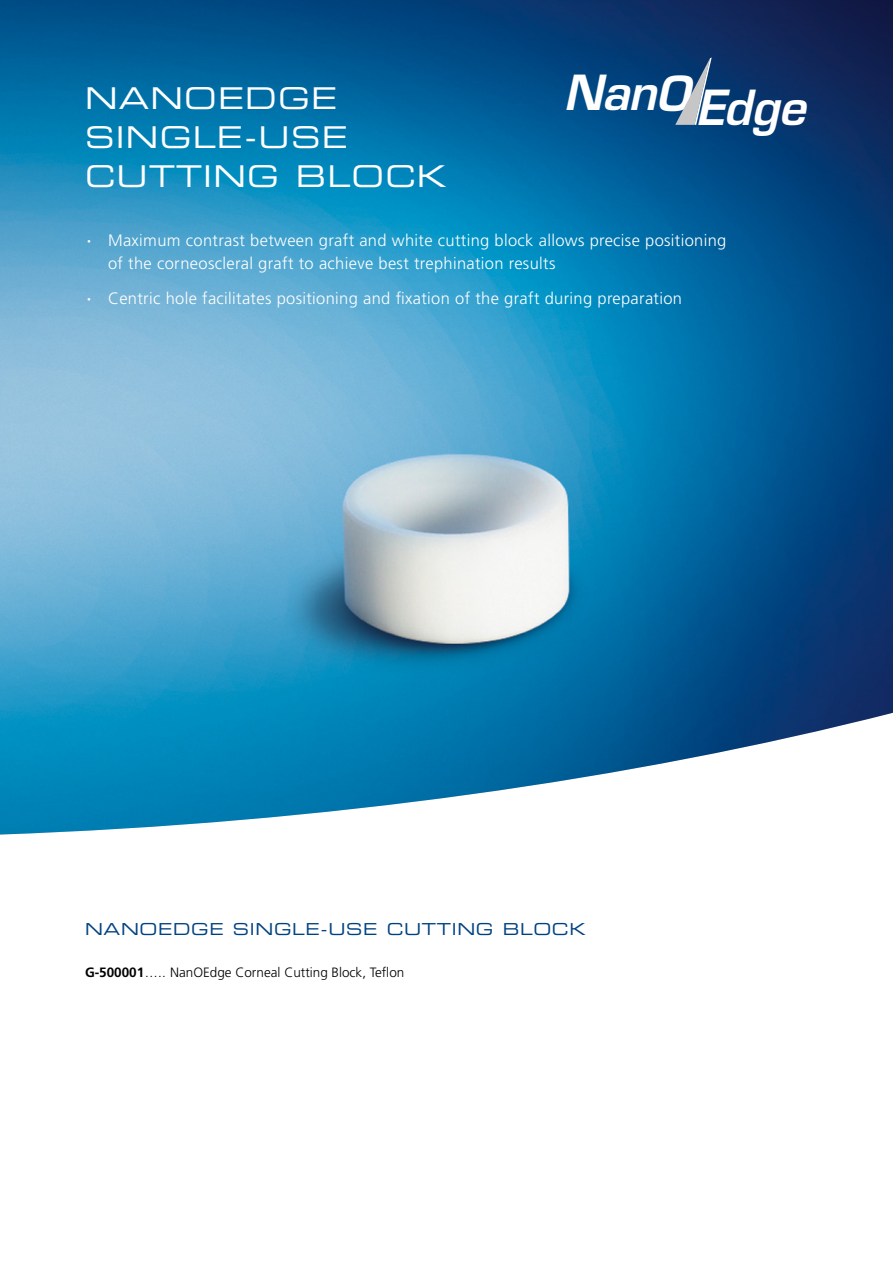
<style>
.page{position:relative;width:893px;height:1263px;background:#fff}
.page>*{position:absolute;margin:0;border:0;box-sizing:border-box;transform-origin:0 0}
.t1{font:italic 600 47.25px "Eurostile LT Std";letter-spacing:-.01em;color:#fff}
.t2{font:30px/39px "Eurostile LT Std Ex 2";letter-spacing:.04em;color:#fff}
.t3{font:300 16.5px/22.5px "Frutiger LT Std";letter-spacing:.02em;color:#fff}
.t4{font:16.5px "Eurostile LT Std Ex 2";letter-spacing:.04em;color:#004281}
.t5{font:300 13.5px "Frutiger LT Std";color:#000}
.s1{font-weight:700}
</style>
<div class="page">
<img style="left:0;top:0;width:893px;height:834px">
<svg style="left:675px;top:57px;width:37px;height:68px;background:#3e658e"></svg>
<h2 class="t2" style="left:85px;top:78px;width:363px">NANOEDGE<br>SINGLE-USE<br>CUTTING BLOCK</h2>
<h1 class="t1" style="left:564px;top:71px;width:243px">NanOEdge</h1>
<p class="t3" style="left:108px;top:230px;width:620px;text-indent:-21px"><span class="s1">·</span> Maximum contrast between graft and white cutting block allows precise positioning of the corneoscleral graft to achieve best trephination results</p>
<p class="t3" style="left:87px;top:287px;width:597px"><span class="s1">·</span> Centric hole facilitates positioning and fixation of the graft during preparation</p>
<p class="t4" style="left:85px;top:918px;width:502px">NANOEDGE SINGLE-USE CUTTING BLOCK</p>
<p class="t5" style="left:85px;top:964px;width:321px"><span class="s1">G-500001</span>..... NanOEdge Corneal Cutting Block, Teflon</p>
</div>
